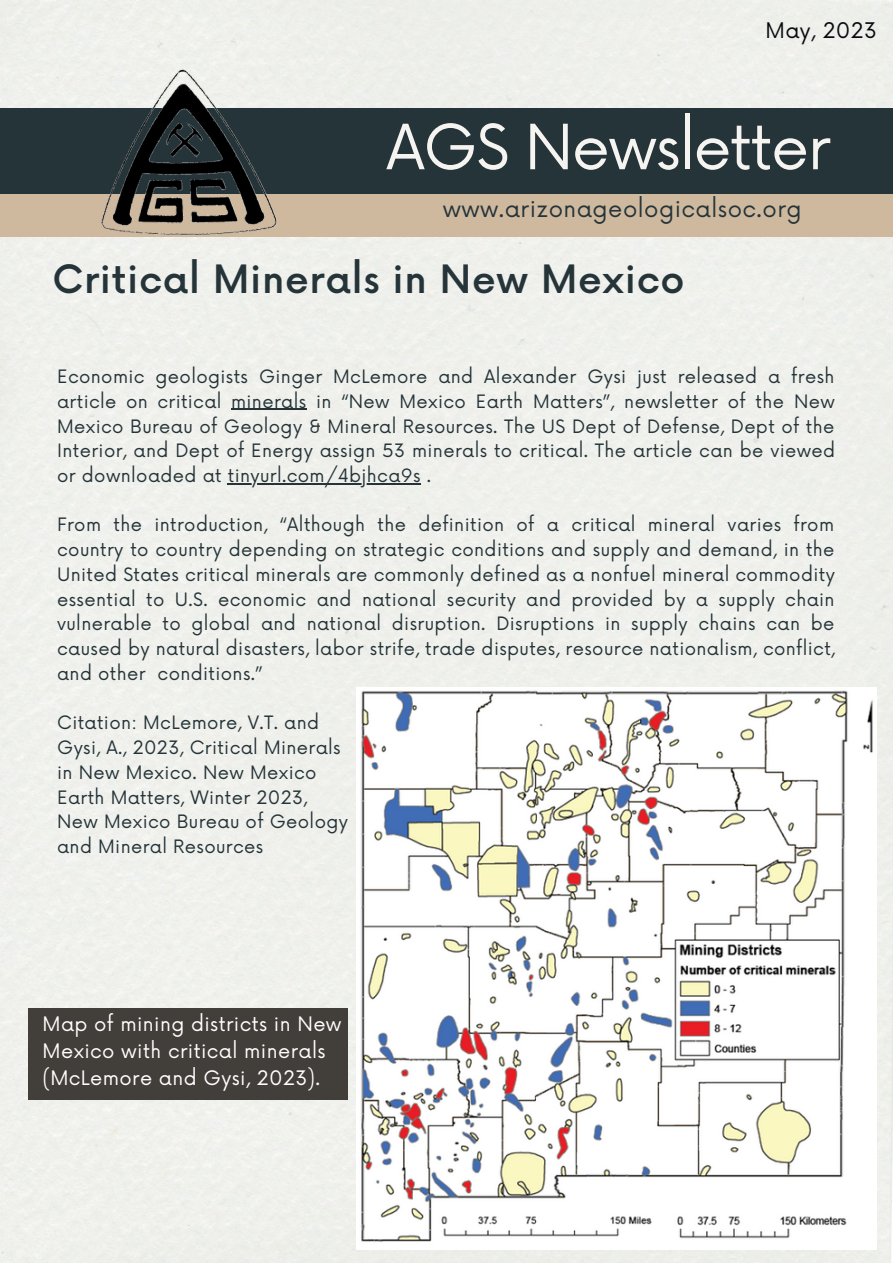
<style>
.page{position:relative;width:893px;height:1264px;background:#fff}
.page>*{position:absolute;margin:0;border:0;box-sizing:border-box;transform-origin:0 0}
.t1{font:60.75px "Now";letter-spacing:-.025em;color:#f6f4f1}
.t2{font:500 38.1px "Now";letter-spacing:.02em;color:#253439}
.t3{font:22.8px "Now";letter-spacing:.02em;color:#253439}
.t4{font:21px "Now";letter-spacing:.02em;color:#090a0e}
.t5{font:19.5px/27px "Now";letter-spacing:.02em;color:#fff}
.t6{font:18px/24.8px "Now";letter-spacing:.02em;color:#253439;text-align:justify}
</style>
<div class="page">
<div style="left:0;top:0;width:892px;height:1262px;background:#eff0eb"></div>
<div style="left:0;top:108px;width:892px;height:86px;background:#253439"></div>
<div style="left:0;top:194px;width:892px;height:42px;background:#ceb99e"></div>
<hr style="left:231px;top:409px;width:75px;height:1px;background:#253439">
<hr style="left:228px;top:483px;width:193px;height:1px;background:#253439">
<img style="left:70px;top:62px;width:266px;height:187px">
<div style="left:28px;top:1008px;width:320px;height:91px;background:#423e3a"></div>
<img style="left:357px;top:687px;width:519px;height:562px">
<p class="t4" style="left:765px;top:18px;width:113px">May, 2023</p>
<p class="t1" style="left:386px;top:113px;width:446px">AGS Newsletter</p>
<p class="t3" style="left:442px;top:196px;width:360px">www.arizonageologicalsoc.org</p>
<p class="t2" style="left:52px;top:259px;width:633px">Critical Minerals in New Mexico</p>
<p class="t6" style="left:57px;top:365px;width:779px">Economic geologists Ginger McLemore and Alexander Gysi just released a fresh article on critical minerals in “New Mexico Earth Matters”, newsletter of the New Mexico Bureau of Geology &amp; Mineral Resources. The US Dept of Defense, Dept of the Interior, and Dept of Energy assign 53 minerals to critical. The article can be viewed or downloaded at tinyurl.com/4bjhca9s .</p>
<p class="t6" style="left:57px;top:513px;width:779px">From the introduction, “Although the definition of a critical mineral varies from country to country depending on strategic conditions and supply and demand, in the United States critical minerals are commonly defined as a nonfuel mineral commodity essential to U.S. economic and national security and provided by a supply chain vulnerable to global and national disruption. Disruptions in supply chains can be caused by natural disasters, labor strife, trade disputes, resource nationalism, conflict, and other conditions.”</p>
<p class="t6" style="left:57px;top:711px;width:263px">Citation: McLemore, V.T. and</p>
<p class="t6" style="left:57px;top:736px;width:285px">Gysi, A., 2023, Critical Minerals</p>
<p class="t6" style="left:57px;top:761px;width:261px">in New Mexico. New Mexico</p>
<p class="t6" style="left:57px;top:785px;width:252px">Earth Matters, Winter 2023,</p>
<p class="t6" style="left:57px;top:810px;width:292px">New Mexico Bureau of Geology</p>
<p class="t6" style="left:57px;top:835px;width:207px">and Mineral Resources</p>
<p class="t5" style="left:43px;top:1011px;width:300px">Map of mining districts in New<br>Mexico with critical minerals (McLemore and Gysi, 2023).</p>
</div>
